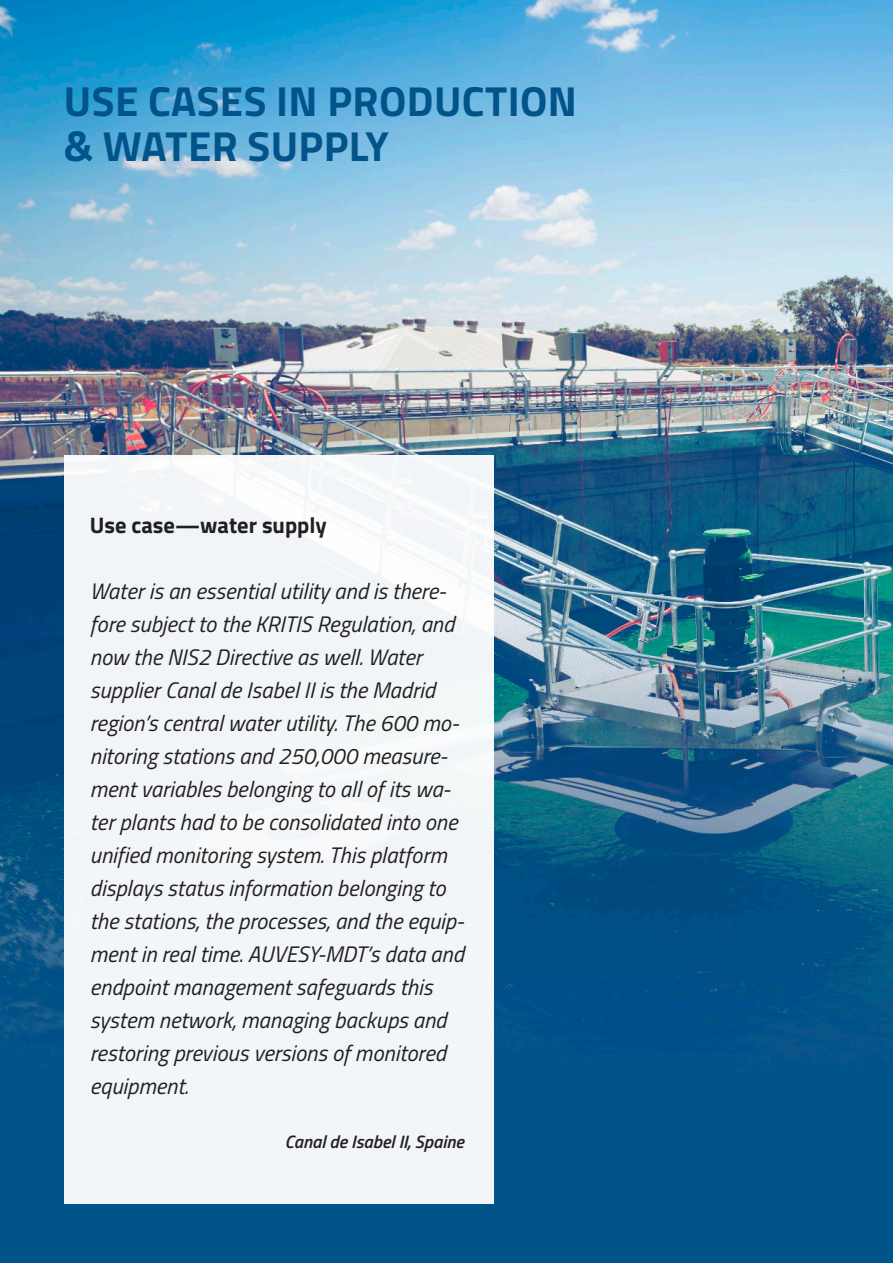
<style>
.page{position:relative;width:893px;height:1263px;background:#fff}
.page>*{position:absolute;margin:0;border:0;box-sizing:border-box;transform-origin:0 0}
.t1{font:700 42px/45px "Titillium Web";letter-spacing:.01em;color:#01548a}
.t2{font:italic 22.5px/33px "Titillium Web";color:#231f20}
.t3{font:700 22.5px "Titillium Web";color:#231f20}
.t4{font:italic 600 18px "Titillium Web";color:#231f20}
</style>
<div class="page">
<img style="left:0;top:0;width:893px;height:1263px">
<div style="left:64px;top:455px;width:430px;height:749px;background:#f2f6f8"></div>
<h1 class="t1" style="left:64px;top:83px;width:515px">USE CASES IN PRODUCTION &amp; WATER SUPPLY</h1>
<p class="t3" style="left:90px;top:517px;width:239px">Use case—water supply</p>
<p class="t2" style="left:90px;top:577px;width:376px">Water is an essential utility and is there&shy;fore subject to the KRITIS Regulation, and now the NIS2 Directive as well. Water supplier Canal de Isabel II is the Madrid region’s central water utility. The 600 mo&shy;nitoring stations and 250,000 measure&shy;ment variables belonging to all of its wa&shy;ter plants had to be consolidated into one unified monitoring system. This platform displays status information belonging to the stations, the processes, and the equip&shy;ment in real time. AUVESY-MDT’s data and endpoint management safeguards this system network, managing backups and restoring previous versions of monitored equipment.</p>
<p class="t4" style="left:285px;top:1135px;width:181px">Canal de Isabel II, Spaine</p>
</div>
